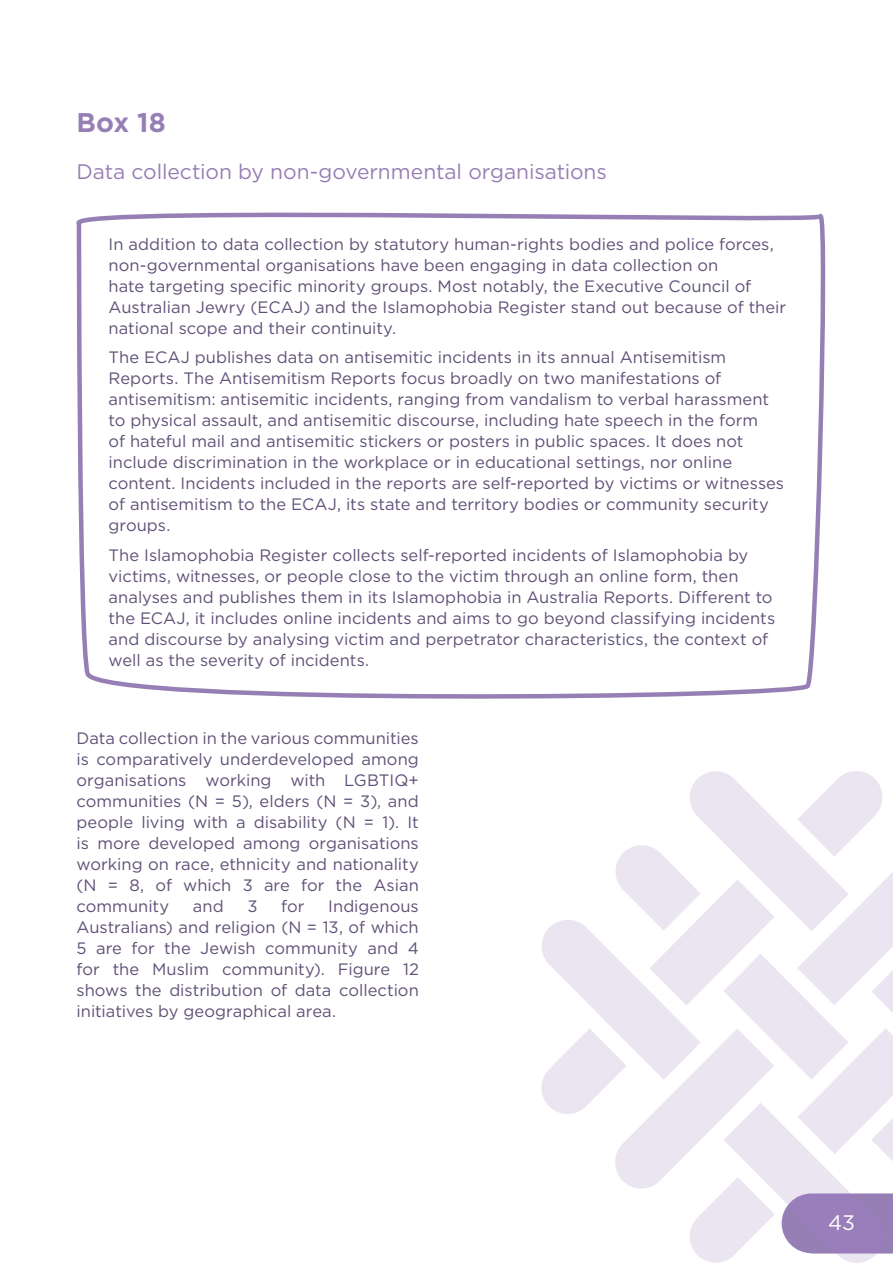
<style>
.page{position:relative;width:893px;height:1263px;background:#fff}
.page>*{position:absolute;margin:0;border:0;box-sizing:border-box;transform-origin:0 0}
.t1{font:700 27px "Gotham";color:#967fb5}
.t2{font:21px "Gotham";letter-spacing:-.005em;color:#967fb5}
.t3{font:21px "Gotham";color:#fff}
.t4{font:16.5px/21px "Gotham";color:#605077}
</style>
<div class="page">
<svg style="left:76px;top:212px;width:750px;height:487px"></svg>
<svg style="left:541px;top:771px;width:352px;height:492px"></svg>
<p class="t1" style="left:77px;top:105px;width:91px">Box 18</p>
<p class="t2" style="left:77px;top:158px;width:532px">Data collection by non-governmental organisations</p>
<p class="t4" style="left:109px;top:233px;width:679px">In addition to data collection by statutory human-rights bodies and police forces, non-governmental organisations have been engaging in data collection on<br>hate targeting specific minority groups. Most notably, the Executive Council of Australian Jewry (ECAJ) and the Islamophobia Register stand out because of their national scope and their continuity.</p>
<p class="t4" style="left:109px;top:346px;width:677px">The ECAJ publishes data on antisemitic incidents in its annual Antisemitism Reports. The Antisemitism Reports focus broadly on two manifestations of antisemitism: antisemitic incidents, ranging from vandalism to verbal harassment to physical assault, and antisemitic discourse, including hate speech in the form<br>of hateful mail and antisemitic stickers or posters in public spaces. It does not include discrimination in the workplace or in educational settings, nor online content. Incidents included in the reports are self-reported by victims or witnesses of antisemitism to the ECAJ, its state and territory bodies or community security groups.</p>
<p class="t4" style="left:109px;top:544px;width:668px">The Islamophobia Register collects self-reported incidents of Islamophobia by victims, witnesses, or people close to the victim through an online form, then analyses and publishes them in its Islamophobia in Australia Reports. Different to the ECAJ, it includes online incidents and aims to go beyond classifying incidents and discourse by analysing victim and perpetrator characteristics, the context of well as the severity of incidents.</p>
<p class="t4" style="left:77px;top:728px;width:344px;text-align:justify">Data collection in the various communities is comparatively underdeveloped among organisations working with LGBTIQ+ communities (N = 5), elders (N = 3), and people living with a disability (N = 1). It is more developed among organisations working on race, ethnicity and nationality (N = 8, of which 3 are for the Asian community</p>
<p class="t4" style="left:193px;top:896px;width:32px">and</p>
<p class="t4" style="left:247px;top:896px;width:12px">3</p>
<p class="t4" style="left:281px;top:896px;width:25px">for</p>
<p class="t4" style="left:77px;top:896px;width:344px;text-align:justify;text-indent:252px">Indigenous Australians) and religion (N = 13, of which 5 are for the Jewish community and 4 for the Muslim community). Figure 12 shows the distribution of data collection initiatives by geographical area.</p>
<p class="t3" style="left:828px;top:1209px;width:28px">43</p>
</div>
